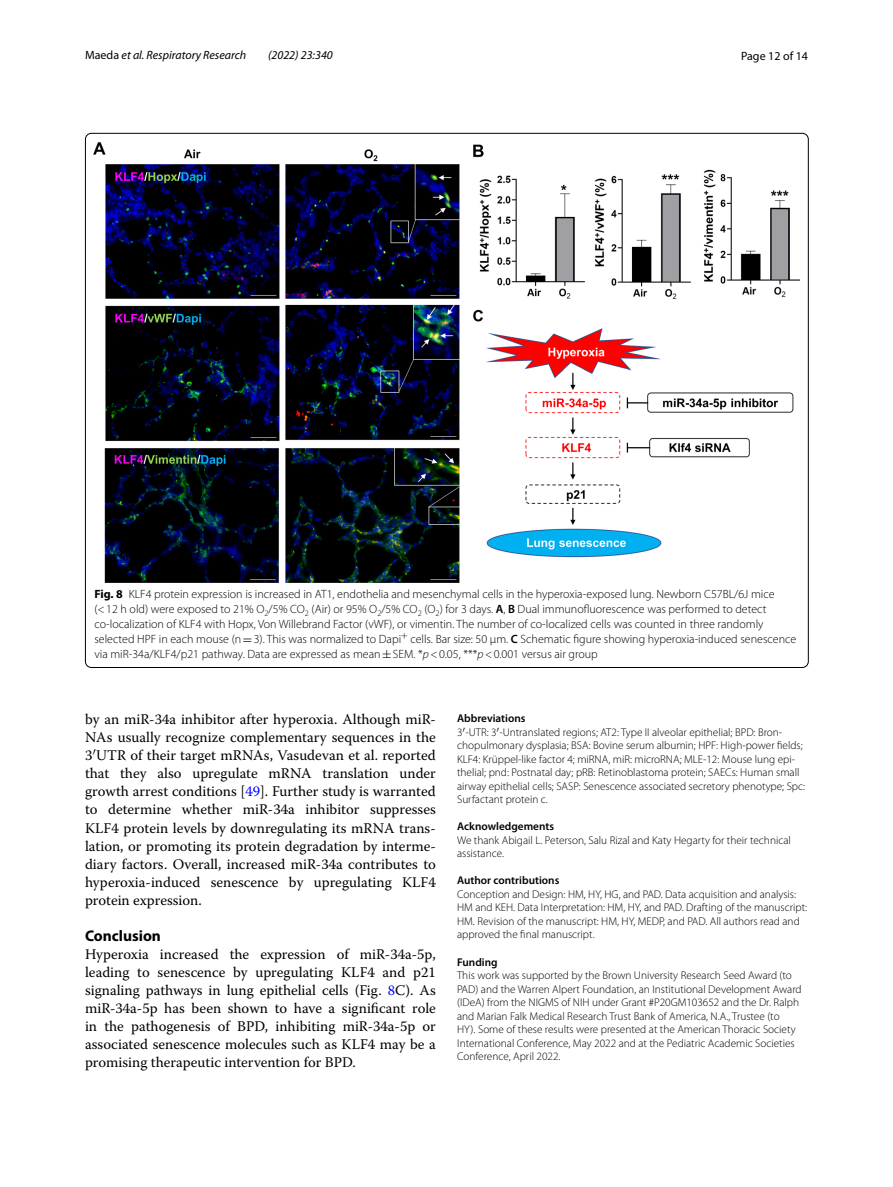
<style>
.page{position:relative;width:893px;height:1187px;background:#fff}
.page>*{position:absolute;margin:0;border:0;box-sizing:border-box;transform-origin:0 0}
.t1{font:700 15.45px "Myriad Pro";color:#000}
.t2{font:14.7px/18px "Warnock Pro";color:#000;text-align:justify}
.t3{font:300 12px/15px "Myriad Pro";color:#000}
.t4{font:italic 12px "Myriad Pro";color:#000}
.t5{font:12px "Myriad Pro";color:#000}
.t6{font:300 11.25px/13.5px "Myriad Pro";color:#000}
.t7{font:600 11.25px "Myriad Pro";color:#000}
.s1{font-style:normal}
.s2{font-weight:700}
.s3{font-weight:600}
.s4{font-family:"MTSY";font-weight:400}
.s5{font-style:italic}
.s6{color:#00f}
</style>
<div class="page">
<img style="left:94px;top:142px;width:706px;height:440px">
<p class="t4" style="left:85px;top:48px;width:163px"><span class="s1">Maeda</span> et al. Respiratory Research</p>
<p class="t4" style="left:268px;top:48px;width:66px">(2022) 23:340</p>
<p class="t5" style="left:741px;top:48px;width:68px">Page 12 of 14</p>
<p class="t3" style="left:94px;top:586px;width:703px"><span class="s2">Fig. 8</span> KLF4 protein expression is increased in AT1, endothelia and mesenchymal cells in the hyperoxia-exposed lung. Newborn C57BL/6J mice (&lt;12 h old) were exposed to 21% O<sub>2</sub>/5% CO<sub>2</sub> (Air) or 95% O<sub>2</sub>/5% CO<sub>2</sub> (O<sub>2</sub>) for 3 days. <span class="s3">A</span>, <span class="s3">B</span> Dual immunofluorescence was performed to detect co-localization of KLF4 with Hopx, Von Willebrand Factor (vWF), or vimentin. The number of co-localized cells was counted in three randomly selected HPF in each mouse (n<span class="s4">=</span>3). This was normalized to Dapi<sup>+</sup> cells. Bar size: 50 μm. <span class="s3">C</span> Schematic figure showing hyperoxia-induced senescence via miR-34a/KLF4/p21 pathway. Data are expressed as mean<span class="s4">±</span>SEM. *<span class="s5">p</span>&lt;0.05, ***<span class="s5">p</span>&lt;0.001 versus air group</p>
<p class="t2" style="left:85px;top:710px;width:352px">by an miR-34a inhibitor after hyperoxia. Although miR-NAs usually recognize complementary sequences in the 3 UTR of their target mRNAs, Vasudevan et al. reported that they also upregulate mRNA translation under growth arrest conditions [<span class="s6">49</span>]. Further study is warranted to determine whether miR-34a inhibitor suppresses KLF4 protein levels by downregulating its mRNA trans&shy;lation, or promoting its protein degradation by interme&shy;diary factors. Overall, increased miR-34a contributes to hyperoxia-induced senescence by upregulating KLF4 protein expression.</p>
<h1 class="t1" style="left:85px;top:925px;width:77px">Conclusion</h1>
<p class="t2" style="left:85px;top:944px;width:352px">Hyperoxia increased the expression of miR-34a-5p, leading to senescence by upregulating KLF4 and p21 signaling pathways in lung epithelial cells (Fig. <span class="s6">8</span>C). As miR-34a-5p has been shown to have a significant role in the pathogenesis of BPD, inhibiting miR-34a-5p or associated senescence molecules such as KLF4 may be a promising therapeutic intervention for BPD.</p>
<p class="t7" style="left:457px;top:711px;width:70px">Abbreviations</p>
<p class="t6" style="left:457px;top:725px;width:349px">3 -UTR: 3 -Untranslated regions; AT2: Type II alveolar epithelial; BPD: Bron&shy;chopulmonary dysplasia; BSA: Bovine serum albumin; HPF: High-power fields; KLF4: Krüppel-like factor 4; miRNA, miR: microRNA; MLE-12: Mouse lung epi&shy;thelial; pnd: Postnatal day; pRB: Retinoblastoma protein; SAECs: Human small airway epithelial cells; SASP: Senescence associated secretory phenotype; Spc:<br>Surfactant protein c.</p>
<p class="t7" style="left:457px;top:819px;width:98px">Acknowledgements</p>
<p class="t6" style="left:457px;top:833px;width:335px">We thank Abigail L. Peterson, Salu Rizal and Katy Hegarty for their technical assistance.</p>
<p class="t7" style="left:457px;top:873px;width:104px">Author contributions</p>
<p class="t6" style="left:457px;top:887px;width:352px">Conception and Design: HM, HY, HG, and PAD. Data acquisition and analysis:<br>HM and KEH. Data Interpretation: HM, HY, and PAD. Drafting of the manuscript:<br>HM. Revision of the manuscript: HM, HY, MEDP, and PAD. All authors read and approved the final manuscript.</p>
<p class="t7" style="left:457px;top:954px;width:42px">Funding</p>
<p class="t6" style="left:457px;top:968px;width:346px">This work was supported by the Brown University Research Seed Award (to PAD) and the Warren Alpert Foundation, an Institutional Development Award (IDeA) from the NIGMS of NIH under Grant #P20GM103652 and the Dr. Ralph and Marian Falk Medical Research Trust Bank of America, N.A., Trustee (to<br>HY). Some of these results were presented at the American Thoracic Society International Conference, May 2022 and at the Pediatric Academic Societies Conference, April 2022.</p>
</div>
